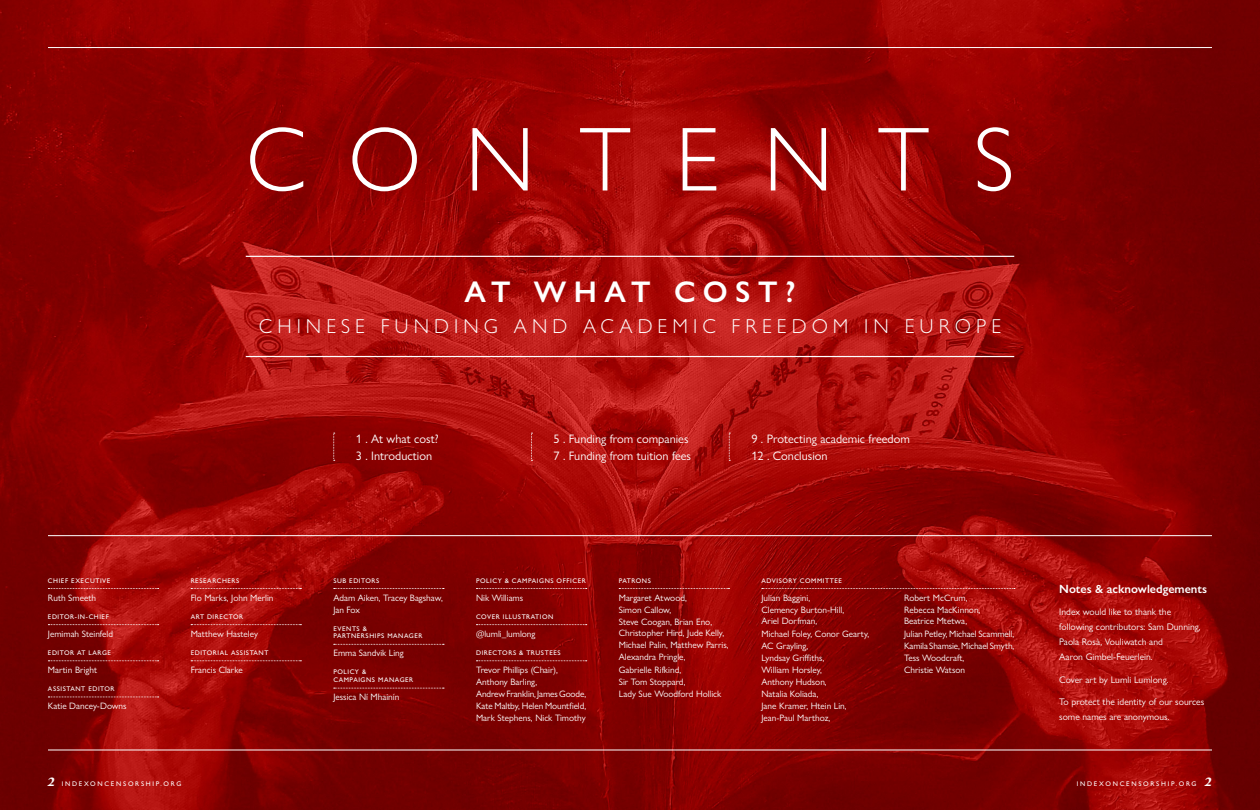
<style>
.page{position:relative;width:1260px;height:810px;background:#fff}
.page>*{position:absolute;margin:0;border:0;box-sizing:border-box;transform-origin:0 0}
.t1{font:300 91.5px "Gill Sans Nova";letter-spacing:.48em;color:#fff}
.t2{font:600 30px "Gill Sans Nova";letter-spacing:.25em;color:#fff}
.t3{font:300 20.25px "Gill Sans Nova";letter-spacing:.25em;color:#fff}
.t4{font:12.3px/18px "Gill Sans Nova";color:#fff}
.t5{font:600 12px "Gill Sans Nova";color:#fff}
.t6{font:9.6px/15px "Gill Sans Nova";color:#fff}
.t7{font:9.3px/12px "Gill Sans Nova";color:#fff}
.t8{font:500 6.75px/7.6px "Gill Sans Nova";letter-spacing:.08em;color:#fff}
.t9{font:500 6.75px "Gill Sans Nova";letter-spacing:.25em;color:#fff}
.s1{font-family:"Giovanni Std";font-weight:900;font-style:italic;font-size:13.2px}
</style>
<div class="page">
<img style="left:0;top:0;width:1260px;height:810px">
<svg style="left:48px;top:588px;width:111px;height:1px"></svg>
<svg style="left:48px;top:624px;width:111px;height:1px"></svg>
<svg style="left:48px;top:660px;width:111px;height:1px"></svg>
<svg style="left:48px;top:697px;width:111px;height:1px"></svg>
<svg style="left:191px;top:588px;width:110px;height:1px"></svg>
<svg style="left:191px;top:624px;width:110px;height:1px"></svg>
<svg style="left:191px;top:660px;width:110px;height:1px"></svg>
<svg style="left:334px;top:588px;width:110px;height:1px"></svg>
<svg style="left:334px;top:644px;width:110px;height:1px"></svg>
<svg style="left:334px;top:688px;width:110px;height:1px"></svg>
<svg style="left:476px;top:588px;width:111px;height:1px"></svg>
<svg style="left:476px;top:624px;width:111px;height:1px"></svg>
<svg style="left:476px;top:660px;width:111px;height:1px"></svg>
<svg style="left:619px;top:588px;width:110px;height:1px"></svg>
<svg style="left:762px;top:588px;width:253px;height:1px"></svg>
<hr style="left:246px;top:256px;width:768px;height:1px;background:#fff">
<hr style="left:246px;top:356px;width:768px;height:1px;background:#fff">
<hr style="left:48px;top:535px;width:1164px;height:1px;background:#fff">
<hr style="left:48px;top:750px;width:1164px;height:1px;background:#fff">
<svg style="left:333px;top:433px;width:2px;height:28px"></svg>
<svg style="left:531px;top:433px;width:1px;height:28px"></svg>
<svg style="left:729px;top:433px;width:1px;height:28px"></svg>
<hr style="left:48px;top:47px;width:1164px;height:1px;background:#fff">
<h1 class="t1" style="left:246px;top:104px;width:770px">CONTENTS</h1>
<h2 class="t2" style="left:464px;top:273px;width:333px">AT WHAT COST?</h2>
<h3 class="t3" style="left:259px;top:314px;width:744px">CHINESE FUNDING AND ACADEMIC FREEDOM IN EUROPE</h3>
<p class="t8" style="left:48px;top:576px;width:64px">CHIEF EXECUTIVE</p>
<p class="t7" style="left:48px;top:591px;width:50px">Ruth Smeeth</p>
<p class="t8" style="left:48px;top:612px;width:62px">EDITOR-IN-CHIEF</p>
<p class="t7" style="left:48px;top:627px;width:67px">Jemimah Steinfeld</p>
<p class="t8" style="left:48px;top:649px;width:65px">EDITOR AT LARGE</p>
<p class="t7" style="left:48px;top:664px;width:51px">Martin Bright</p>
<p class="t8" style="left:48px;top:685px;width:68px">ASSISTANT EDITOR</p>
<p class="t7" style="left:48px;top:700px;width:80px">Katie Dancey-Downs</p>
<p class="t8" style="left:191px;top:576px;width:50px">RESEARCHERS</p>
<p class="t7" style="left:191px;top:591px;width:84px">Flo Marks, John Merlin</p>
<p class="t8" style="left:191px;top:612px;width:54px">ART DIRECTOR</p>
<p class="t7" style="left:191px;top:627px;width:69px">Matthew Hasteley</p>
<p class="t8" style="left:191px;top:649px;width:79px">EDITORIAL ASSISTANT</p>
<p class="t7" style="left:191px;top:664px;width:54px">Francis Clarke</p>
<h3 class="t4" style="left:356px;top:429px;width:84px">1 . At what cost?<br>3 . Introduction</h3>
<h3 class="t4" style="left:554px;top:429px;width:139px">5 . Funding from companies<br>7 . Funding from tuition fees</h3>
<h3 class="t4" style="left:751px;top:429px;width:160px">9 . Protecting academic freedom<br>12 . Conclusion</h3>
<p class="t8" style="left:333px;top:576px;width:48px">SUB EDITORS</p>
<p class="t7" style="left:333px;top:591px;width:111px">Adam Aiken, Tracey Bagshaw,<br>Jan Fox</p>
<p class="t8" style="left:333px;top:624px;width:91px">EVENTS &amp;<br>PARTNERSHIPS MANAGER</p>
<p class="t7" style="left:333px;top:647px;width:72px">Emma Sandvik Ling</p>
<p class="t8" style="left:333px;top:668px;width:81px">POLICY &amp;<br>CAMPAIGNS MANAGER</p>
<p class="t7" style="left:333px;top:691px;width:67px">Jessica Ní Mhainín</p>
<p class="t8" style="left:476px;top:576px;width:111px">POLICY &amp; CAMPAIGNS OFFICER</p>
<p class="t7" style="left:476px;top:591px;width:49px">Nik Williams</p>
<p class="t8" style="left:476px;top:612px;width:79px">COVER ILLUSTRATION</p>
<p class="t7" style="left:476px;top:627px;width:61px">@lumli_lumlong</p>
<p class="t8" style="left:476px;top:649px;width:86px">DIRECTORS &amp; TRUSTEES</p>
<p class="t7" style="left:476px;top:664px;width:112px">Trevor Phillips (Chair),<br>Anthony Barling,<br>Andrew Franklin, James Goode,<br>Kate Maltby, Helen Mountfield,<br>Mark Stephens, Nick Timothy</p>
<p class="t8" style="left:619px;top:576px;width:34px">PATRONS</p>
<p class="t7" style="left:619px;top:591px;width:111px">Margaret Atwood,<br>Simon Callow,<br>Steve Coogan, Brian Eno,<br>Christopher Hird, Jude Kelly,<br>Michael Palin, Matthew Parris,<br>Alexandra Pringle,<br>Gabrielle Rifkind,<br>Sir Tom Stoppard,<br>Lady Sue Woodford Hollick</p>
<p class="t8" style="left:761px;top:576px;width:82px">ADVISORY COMMITTEE</p>
<p class="t7" style="left:761px;top:591px;width:109px">Julian Baggini,<br>Clemency Burton-Hill,<br>Ariel Dorfman,<br>Michael Foley, Conor Gearty,<br>AC Grayling,<br>Lyndsay Griffiths,<br>William Horsley,<br>Anthony Hudson,<br>Natalia Koliada,<br>Jane Kramer, Htein Lin,<br>Jean-Paul Marthoz,</p>
<p class="t7" style="left:904px;top:591px;width:112px">Robert McCrum,<br>Rebecca MacKinnon,<br>Beatrice Mtetwa,<br>Julian Petley, Michael Scammell,<br>Kamila Shamsie, Michael Smyth,<br>Tess Woodcraft,<br>Christie Watson</p>
<p class="t5" style="left:1059px;top:581px;width:149px">Notes &amp; acknowledgements</p>
<p class="t6" style="left:1059px;top:604px;width:143px">Index would like to thank the following contributors: Sam Dunning,<br>Paola Rosà, Vouliwatch and<br>Aaron Gimbel-Feuerlein.</p>
<p class="t6" style="left:1059px;top:672px;width:111px">Cover art by Lumli Lumlong.</p>
<p class="t6" style="left:1059px;top:694px;width:147px">To protect the identity of our sources some names are anonymous.</p>
<p class="t9" style="left:48px;top:779px;width:135px"><span class="s1">2</span> INDEXONCENSORSHIP.ORG</p>
<p class="t9" style="left:1077px;top:779px;width:137px">INDEXONCENSORSHIP.ORG <span class="s1">2</span></p>
</div>
